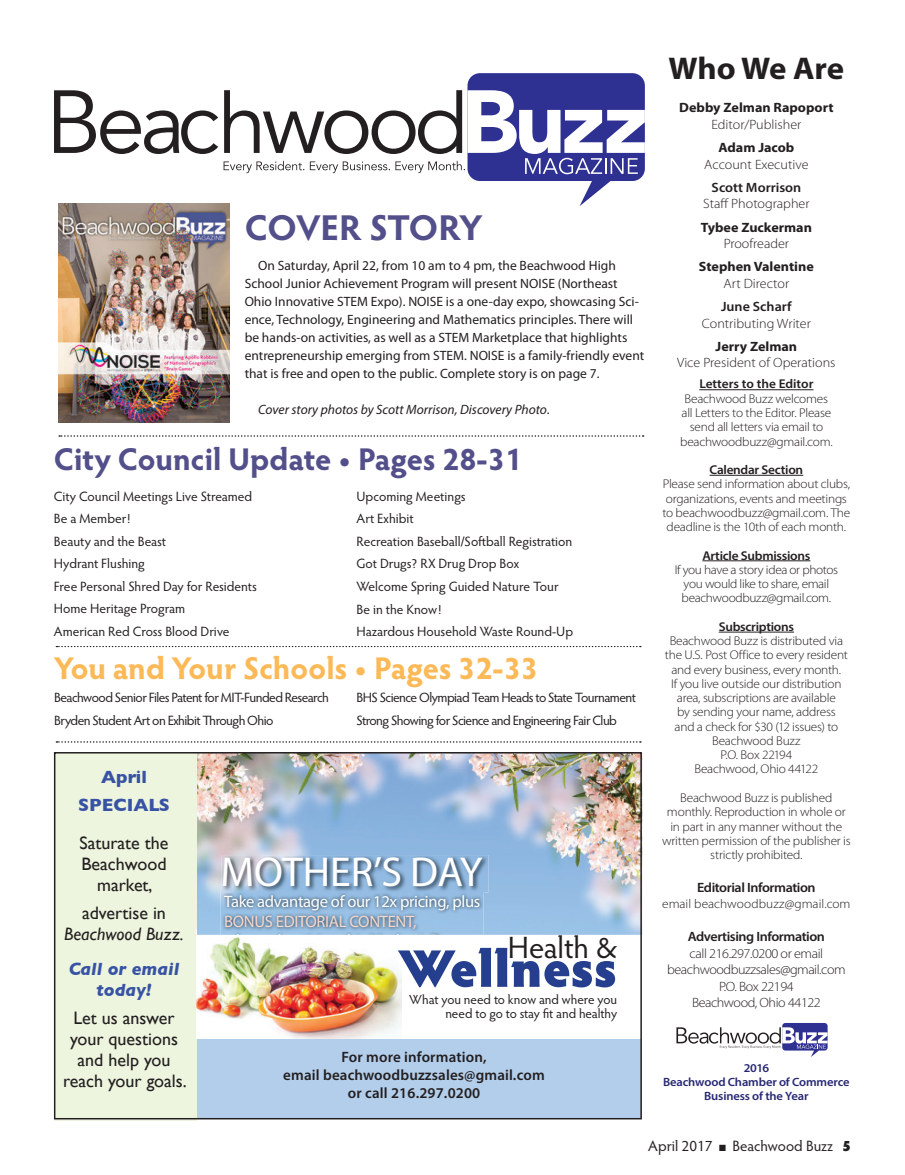
<style>
.page{position:relative;width:905px;height:1175px;background:#fff}
.page>*{position:absolute;margin:0;border:0;box-sizing:border-box;transform-origin:0 0}
.t1{font:900 53.1px "Hypatia Sans Pro";color:#253f8e}
.t2{font:42px "Myriad Pro";color:#fff}
.t3{font:700 36px "Hypatia Sans Pro";letter-spacing:-.015em;color:#524f8a}
.t4{font:700 31.5px "Hypatia Sans Pro";color:#524f8a}
.t5{font:700 31.5px "Hypatia Sans Pro";color:#fcb958}
.t6{font:700 31.5px "Myriad Pro";letter-spacing:-.01em;color:#231f20;scale:1.04 1}
.t7{font:30.9px "Hypatia Sans Pro";letter-spacing:-.005em;color:#231f20}
.Headline_Small_2{font:18px/21px "Gill Sans";color:#231f20;text-align:center}
.Headline_Small_2-2{font:italic 18px/21px "Gill Sans";color:#231f20;text-align:center}
.Headline_Small_2-3{font:italic 700 18px/21px "Gill Sans";color:#3853a3;text-align:center}
.Headline_Small_2-4{font:700 18px "Gill Sans";color:#3853a3}
.t8{font:16.8px "Hypatia Sans Pro";color:#231f20;scale:.95 1}
.t9{font:16.5px/20.4px "Myriad Pro";letter-spacing:-.02em;color:#fff}
.Text_No_Indent{font:600 15px/18px "Myriad Pro";letter-spacing:.01em;color:#231f20;text-align:center}
.t10{font:15px "Hypatia Sans Pro";color:#231f20}
.Text_Indent{font:13.5px/18px "Myriad Pro";color:#231f20}
.t11{font:13.5px "Hypatia Sans Pro";letter-spacing:-.01em;color:#231f20}
.t12{font:300 13.5px/16.5px "Myriad Pro";letter-spacing:-.01em;color:#231f20;text-align:center;scale:1.04 1}
.t13{font:13.5px "Hypatia Sans Pro";letter-spacing:-.045em;color:#231f20}
.t14{font:700 13.5px/16.5px "Myriad Pro";color:#231f20;text-align:center;scale:1.04 1}
.t15{font:300 13.5px/16.5px "Myriad Pro";letter-spacing:-.03em;color:#231f20;text-align:center;scale:1.04 1}
.t16{font:13.5px "Hypatia Sans Pro";letter-spacing:-.04em;color:#231f20}
.Text_Indent-2{font:italic 13.5px "Myriad Pro";color:#231f20}
.t17{font:600 13.5px "Myriad Pro";letter-spacing:-.03em;color:#231f20;scale:1.04 1}
.t18{font:13.2px/14.7px "Hypatia Sans Pro";letter-spacing:-.005em;color:#231f20;text-align:right}
.t19{font:300 12.75px/14.2px "Myriad Pro";letter-spacing:-.02em;color:#231f20;text-align:center;scale:1.04 1}
.t20{font:600 12.75px "Myriad Pro";letter-spacing:-.02em;color:#231f20;scale:1.04 1}
.t21{font:300 12.75px "Myriad Pro";color:#231f20;scale:1.04 1}
.t22{font:600 12.75px "Myriad Pro";color:#231f20;scale:1.04 1}
.t23{font:12.3px/13px "Myriad Pro";color:#231f20;scale:.95 1}
.t24{font:600 12px/14.2px "Myriad Pro";letter-spacing:-.01em;color:#272873;text-align:center;scale:1.04 1}
.s1{font-style:normal}
.s2{color:#f7d8cd}
.s3{font-weight:300}
.s4{font-weight:700}
.s5{font-weight:600}
.s6{font-weight:900}
</style>
<div class="page">
<div style="left:57px;top:1038px;width:583px;height:81px;background:#b3ceeb"></div>
<svg style="left:56px;top:741px;width:585px;height:1px"></svg>
<svg style="left:59px;top:435px;width:584px;height:2px"></svg>
<img style="left:58px;top:206px;width:172px;height:217px">
<svg style="left:54px;top:73px;width:591px;height:133px"></svg>
<hr style="left:699px;top:389px;width:114px;height:1px;background:#231f20">
<hr style="left:709px;top:475px;width:94px;height:1px;background:#231f20">
<hr style="left:702px;top:560px;width:108px;height:1px;background:#231f20">
<hr style="left:718px;top:632px;width:76px;height:1px;background:#231f20">
<svg style="left:56px;top:646px;width:585px;height:1px"></svg>
<svg style="left:676px;top:1023px;width:151px;height:34px"></svg>
<div style="left:54px;top:752px;width:142px;height:368px;background:#edf5df"></div>
<img style="left:196px;top:934px;width:205px;height:104px">
<img style="left:197px;top:755px;width:442px;height:179px">
<img style="left:221px;top:855px;width:267px;height:37px">
<img style="left:220px;top:891px;width:263px;height:43px">
<div style="left:54px;top:752px;width:588px;height:367px;border:2px solid #231f20"></div>
<p class="t3" style="left:245px;top:202px;width:239px">COVER STORY</p>
<p class="Text_Indent" style="left:245px;top:257px;width:401px;text-indent:14px">On Saturday, April 22, from 10 am to 4 pm, the Beachwood High School Junior Achievement Program will present NOISE (Northeast Ohio Innovative STEM Expo). NOISE is a one-day expo, showcasing Sci&shy;ence, Technology, Engineering and Mathematics principles. There will be hands-on activities, as well as a STEM Marketplace that highlights entrepreneurship emerging from STEM. NOISE is a family-friendly event that is free and open to the public. Complete story is on page 7.</p>
<p class="Text_Indent-2" style="left:258px;top:401px;width:293px">Cover story photos by Scott Morrison, Discovery Photo<span class="s1">.</span></p>
<p class="t4" style="left:54px;top:436px;width:470px">City Council Update • Pages 28-31</p>
<p class="t11" style="left:54px;top:487px;width:200px">City Council Meetings Live Streamed</p>
<p class="t11" style="left:54px;top:510px;width:78px">Be a Member!</p>
<p class="t11" style="left:54px;top:532px;width:114px">Beauty and the Beast</p>
<p class="t11" style="left:54px;top:555px;width:92px">Hydrant Flushing</p>
<p class="t11" style="left:54px;top:577px;width:204px">Free Personal Shred Day for Residents</p>
<p class="t11" style="left:54px;top:600px;width:133px">Home Heritage Program</p>
<p class="t11" style="left:54px;top:622px;width:177px">American Red Cross Blood Drive</p>
<p class="t11" style="left:356px;top:487px;width:111px">Upcoming Meetings</p>
<p class="t11" style="left:356px;top:510px;width:59px">Art Exhibit</p>
<p class="t11" style="left:356px;top:532px;width:217px">Recreation Baseball/Softball Registration</p>
<p class="t11" style="left:356px;top:555px;width:164px">Got Drugs? RX Drug Drop Box</p>
<p class="t11" style="left:356px;top:577px;width:204px">Welcome Spring Guided Nature Tour</p>
<p class="t11" style="left:356px;top:600px;width:86px">Be in the Know!</p>
<p class="t11" style="left:356px;top:622px;width:218px">Hazardous Household Waste Round-Up</p>
<p class="t5" style="left:54px;top:645px;width:486px">You and Your Schools • Pages 32-33</p>
<p class="t13" style="left:54px;top:688px;width:276px">Beachwood Senior Files Patent for MIT-Funded Research</p>
<p class="t16" style="left:54px;top:711px;width:221px">Bryden Student Art on Exhibit Through Ohio</p>
<p class="t13" style="left:356px;top:688px;width:281px">BHS Science Olympiad Team Heads to State Tournament</p>
<p class="t16" style="left:356px;top:711px;width:262px">Strong Showing for Science and Engineering Fair Club</p>
<p class="Headline_Small_2-4" style="left:101px;top:762px;width:47px">April</p>
<p class="Headline_Small_2-4" style="left:78px;top:790px;width:93px">SPECIALS</p>
<p class="Headline_Small_2" style="left:79px;top:832px;width:90px">Saturate the<br>Beachwood market,</p>
<p class="Headline_Small_2-2" style="left:64px;top:902px;width:121px"><span class="s1">advertise in<br></span>Beachwood Buzz.</p>
<p class="Headline_Small_2-3" style="left:69px;top:958px;width:112px">Call or email today!</p>
<p class="Headline_Small_2" style="left:63px;top:1007px;width:125px">Let us answer your questions and help you reach your goals.</p>
<p class="t2" style="left:220px;top:848px;width:263px">MOTHER’S DAY</p>
<p class="t9" style="left:224px;top:891px;width:258px">Take advantage of our 12x pricing, plus<br><span class="s2">BONUS EDITORIAL CONTENT,</span></p>
<p class="t7" style="left:507px;top:926px;width:111px">Health &amp;</p>
<p class="t1" style="left:398px;top:929px;width:221px">Wellness</p>
<p class="t18" style="left:409px;top:991px;width:209px">What you need to know and where you need to go to stay t and healthy</p>
<p class="t23" style="left:509px;top:998px;width:84px">Publishing:<br>1st week of May</p>
<p class="Text_No_Indent" style="left:283px;top:1048px;width:263px">For more information,<br>email beachwoodbuzzsales@gmail.com or call 216.297.0200</p>
<p class="t8" style="left:241px;top:1063px;width:123px">1st week of March</p>
<p class="t6" style="left:668px;top:51px;width:170px">Who We Are</p>
<p class="t14" style="left:679px;top:100px;width:150px">Debby Zelman Rapoport<br><span class="s3">Editor/Publisher</span></p>
<p class="t12" style="left:704px;top:140px;width:102px"><span class="s4">Adam Jacob<br></span>Account Executive</p>
<p class="t12" style="left:703px;top:179px;width:104px"><span class="s5">Scott Morrison<br></span>Staff Photographer</p>
<p class="t14" style="left:700px;top:219px;width:108px">Tybee Zuckerman<br><span class="s3">Proofreader</span></p>
<p class="t14" style="left:699px;top:259px;width:112px">Stephen Valentine<br><span class="s3">Art Director</span></p>
<p class="t12" style="left:702px;top:299px;width:106px"><span class="s5">June Scharf<br></span>Contributing Writer</p>
<p class="t12" style="left:677px;top:338px;width:154px"><span class="s4">Jerry Zelman<br></span>Vice President of Operations</p>
<p class="t22" style="left:699px;top:376px;width:111px">Letters to the Editor</p>
<p class="t19" style="left:680px;top:391px;width:148px">Beachwood Buzz welcomes all Letters to the Editor. Please send all letters via email to beachwoodbuzz@gmail.com.</p>
<p class="t20" style="left:709px;top:461px;width:92px">Calendar Section</p>
<p class="t19" style="left:662px;top:477px;width:182px">Please send information about clubs, organizations, events and meetings to beachwoodbuzz@gmail.com. The deadline is the 10th of each month.</p>
<p class="t20" style="left:702px;top:547px;width:105px">Article Submissions</p>
<p class="t19" style="left:674px;top:562px;width:159px">If you have a story idea or photos you would like to share, email beachwoodbuzz@gmail.com.</p>
<p class="t20" style="left:718px;top:618px;width:74px">Subscriptions</p>
<p class="t19" style="left:664px;top:634px;width:178px">Beachwood Buzz is distributed via the U.S. Post Office to every resident and every business, every month.<br>If you live outside our distribution area, subscriptions are available<br>by sending your name, address<br>and a check for $30 (12 issues) to<br>Beachwood Buzz</p>
<p class="t19" style="left:720px;top:748px;width:70px">P.O. Box 22194</p>
<p class="t19" style="left:694px;top:762px;width:121px">Beachwood, Ohio 44122</p>
<p class="t19" style="left:662px;top:790px;width:183px">Beachwood Buzz is published monthly. Reproduction in whole or in part in any manner without the written permission of the publisher is strictly prohibited.</p>
<p class="t17" style="left:697px;top:878px;width:115px">Editorial Information</p>
<p class="t21" style="left:662px;top:897px;width:183px">email beachwoodbuzz@gmail.com</p>
<p class="t17" style="left:687px;top:928px;width:133px">Advertising Information</p>
<p class="t15" style="left:667px;top:945px;width:173px">call 216.297.0200 or email beachwoodbuzzsales@gmail.com</p>
<p class="t15" style="left:719px;top:978px;width:73px">P.O. Box 22194</p>
<p class="t15" style="left:692px;top:995px;width:125px">Beachwood, Ohio 44122</p>
<p class="t24" style="left:743px;top:1060px;width:26px">2016</p>
<p class="t24" style="left:663px;top:1074px;width:181px">Beachwood Chamber of Commerce<br>Business of the Year</p>
<p class="t10" style="left:648px;top:1136px;width:204px">April 2017 ■ Beachwood Buzz <span class="s6">5</span></p>
</div>
